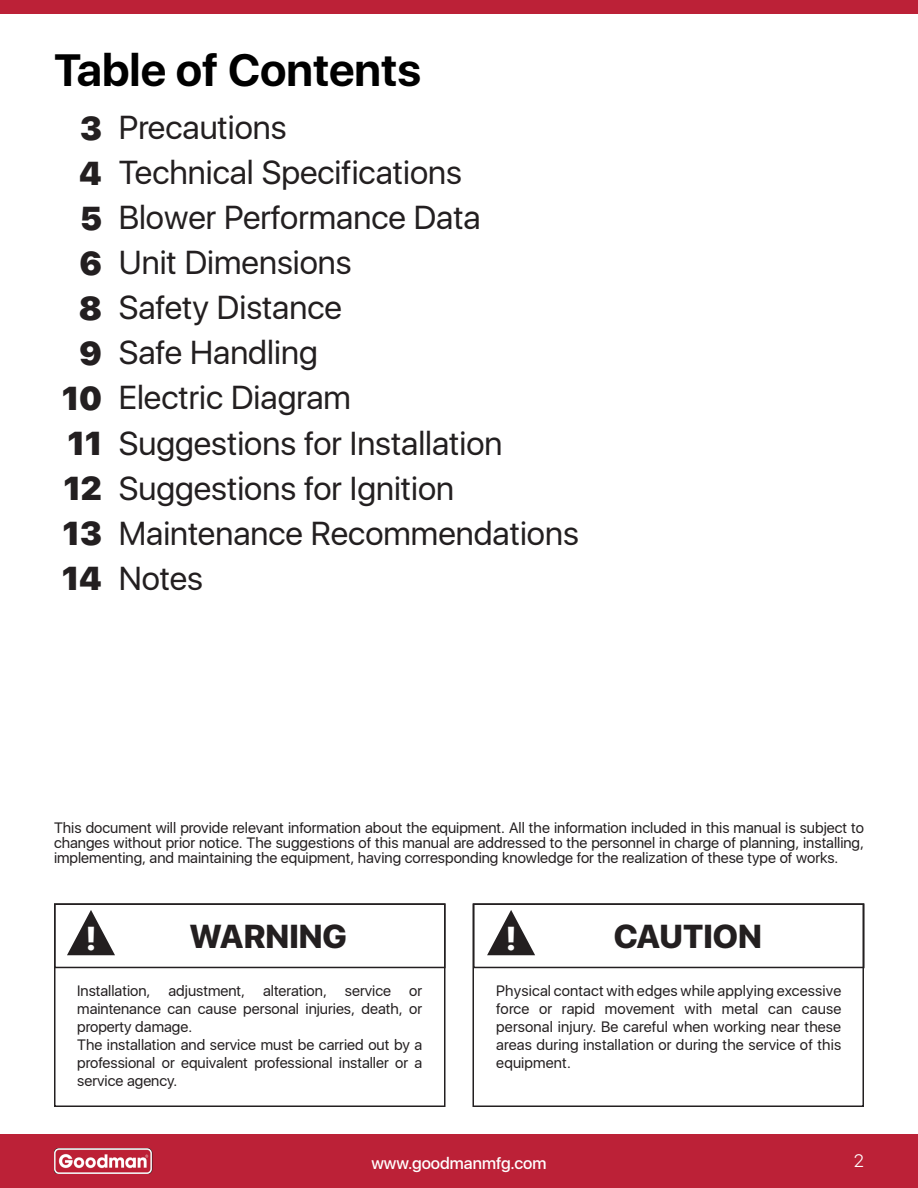
<style>
.page{position:relative;width:918px;height:1188px;background:#fff}
.page>*{position:absolute;margin:0;border:0;box-sizing:border-box;transform-origin:0 0}
.t1{font:700 45px "SFUI Display";color:#000}
.t2{font:33px/45px "SFUI Display";color:#231f20}
.t3{font:900 33px/45px "SFUI Display";color:#231f20;text-align:center}
.t4{font:800 33px "SFUI Display";color:#231f20}
.t5{font:800 33px "SFUI Display";color:#fff}
.t6{font:300 18px "SFUI Display";color:#fff}
.t7{font:500 16.5px "SFUI Display";color:#fff}
.t8{font:15px/18px "SFUI Display";color:#231f20;text-align:justify}
</style>
<div class="page">
<div style="left:0;top:1134px;width:918px;height:54px;background:#bc2137"></div>
<img style="left:54px;top:1148px;width:98px;height:26px">
<div style="left:0;top:0;width:918px;height:14px;background:#bc2137"></div>
<div style="left:54px;top:903px;width:392px;height:204px;border:2px solid #231f20"></div>
<div style="left:472px;top:903px;width:392px;height:204px;border:2px solid #231f20"></div>
<svg style="left:67px;top:910px;width:48px;height:45px"></svg>
<svg style="left:487px;top:910px;width:48px;height:45px"></svg>
<div style="left:54px;top:903px;width:392px;height:65px;border:2px solid #231f20"></div>
<div style="left:473px;top:903px;width:392px;height:65px;border:2px solid #231f20"></div>
<h1 class="t1" style="left:54px;top:44px;width:369px">Table of Contents</h1>
<h2 class="t3" style="left:62px;top:106px;width:41px">3<br>4<br>5<br>6<br>8<br>9<br>10<br>11<br>12<br>13<br>14</h2>
<h2 class="t2" style="left:119px;top:106px;width:462px">Precautions<br>Technical Specifications<br>Blower Performance Data<br>Unit Dimensions<br>Safety Distance<br>Safe Handling<br>Electric Diagram<br>Suggestions for Installation<br>Suggestions for Ignition<br>Maintenance Recommendations<br>Notes</h2>
<p class="t8" style="left:54px;top:820px;width:811px;line-height:15px">This document will provide relevant information about the equipment. All the information included in this manual is subject to changes without prior notice. The suggestions of this manual are addressed to the personnel in charge of planning, installing, implementing, and maintaining the equipment, having corresponding knowledge for the realization of these type of works.</p>
<h2 class="t5" style="left:85px;top:920px;width:13px">!</h2>
<h2 class="t4" style="left:190px;top:917px;width:159px">WARNING</h2>
<h2 class="t5" style="left:505px;top:920px;width:13px">!</h2>
<h2 class="t4" style="left:614px;top:917px;width:150px">CAUTION</h2>
<p class="t8" style="left:77px;top:982px;width:347px;text-align:left">Installation, adjustment, alteration, service or maintenance can cause personal injuries, death, or property damage.<br>The installation and service must be carried out by a professional or equivalent professional installer or a service agency.</p>
<p class="t8" style="left:496px;top:982px;width:347px">Physical contact with edges while applying excessive force or rapid movement with metal can cause personal injury. Be careful when working near these areas during installation or during the service of this equipment.</p>
<p class="t7" style="left:371px;top:1151px;width:177px">www.goodmanmfg.com</p>
<p class="t6" style="left:854px;top:1149px;width:12px">2</p>
</div>
